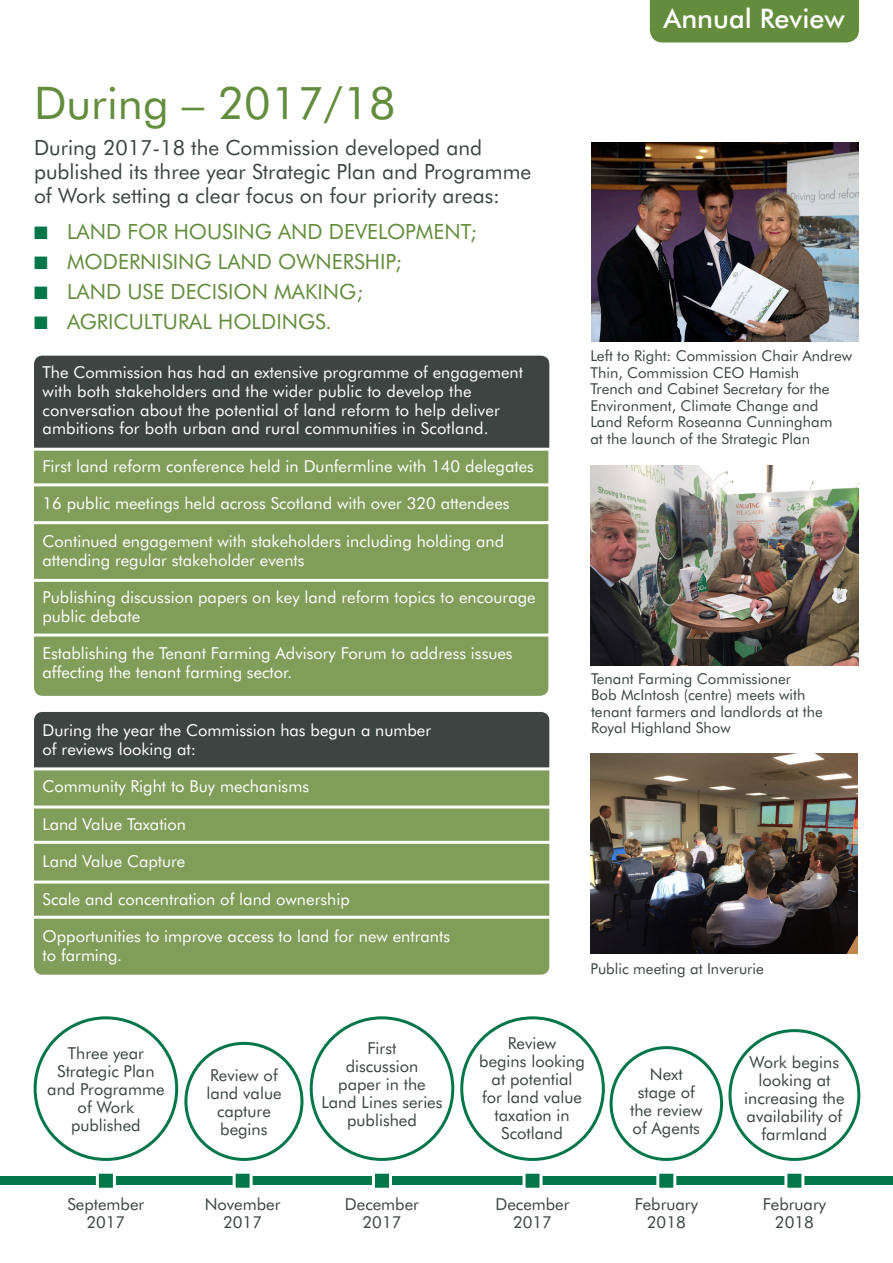
<style>
.page{position:relative;width:893px;height:1263px;background:#fff}
.page>*{position:absolute;margin:0;border:0;box-sizing:border-box;transform-origin:0 0}
.t1{font:45px "Futura BT";color:#638d3d}
.t2{font:500 27px "Futura BT";color:#fff}
.t3{font:21px/24px "Futura BT";color:#3c4542}
.t4{font:21px "Futura BT";color:#638d3d}
.t5{font:16.5px/18.8px "Futura BT";color:#fff}
.t6{font:16.5px/18px "Futura BT";color:#3c4542;text-align:center}
.t7{font:15px/16.5px "Futura BT";color:#3c4542}
.s1{color:#007649}
</style>
<div class="page">
<img style="left:590px;top:466px;width:268px;height:200px">
<div style="left:34px;top:451px;width:514px;height:245px;background:#809d59"></div>
<div style="left:34px;top:356px;width:515px;height:92px;background:#3c4542"></div>
<div style="left:650px;top:0;width:209px;height:43px;background:#638d3d"></div>
<hr style="left:34px;top:483px;width:519px;height:3px;background:#fff">
<hr style="left:34px;top:521px;width:518px;height:3px;background:#fff">
<hr style="left:34px;top:579px;width:519px;height:3px;background:#fff">
<hr style="left:34px;top:633px;width:518px;height:3px;background:#fff">
<div style="left:34px;top:770px;width:515px;height:205px;background:#809d59"></div>
<div style="left:34px;top:712px;width:515px;height:55px;background:#3c4542"></div>
<hr style="left:34px;top:805px;width:518px;height:3px;background:#fff">
<hr style="left:34px;top:841px;width:518px;height:3px;background:#fff">
<hr style="left:34px;top:916px;width:518px;height:3px;background:#fff">
<hr style="left:34px;top:880px;width:518px;height:3px;background:#fff">
<img style="left:591px;top:142px;width:268px;height:200px">
<div style="left:0;top:1176px;width:893px;height:9px;background:#007649"></div>
<svg style="left:372px;top:1173px;width:20px;height:15px"></svg>
<div style="left:310px;top:1016px;width:144px;height:145px;border:3px solid #007649;border-radius:50%"></div>
<svg style="left:522px;top:1173px;width:21px;height:15px"></svg>
<div style="left:460px;top:1016px;width:145px;height:145px;border:3px solid #007649;border-radius:50%"></div>
<div style="left:184px;top:1042px;width:119px;height:119px;border:3px solid #007649;border-radius:50%"></div>
<svg style="left:95px;top:1173px;width:21px;height:15px"></svg>
<div style="left:34px;top:1016px;width:144px;height:145px;border:3px solid #007649;border-radius:50%"></div>
<svg style="left:232px;top:1173px;width:21px;height:15px"></svg>
<svg style="left:784px;top:1173px;width:21px;height:15px"></svg>
<div style="left:728px;top:1029px;width:132px;height:132px;border:3px solid #007649;border-radius:50%"></div>
<svg style="left:656px;top:1173px;width:21px;height:15px"></svg>
<div style="left:610px;top:1046px;width:113px;height:115px;border:3px solid #007649;border-radius:50%"></div>
<img style="left:590px;top:753px;width:268px;height:200px">
<h1 class="t1" style="left:34px;top:76px;width:363px">During – 2017/18</h1>
<p class="t3" style="left:34px;top:136px;width:499px">During 2017-18 the Commission developed and published its three year Strategic Plan and Programme of Work setting a clear focus on four priority areas:</p>
<p class="t4" style="left:34px;top:219px;width:444px"><span class="s1">■</span> LAND FOR HOUSING AND DEVELOPMENT;</p>
<p class="t4" style="left:34px;top:249px;width:369px"><span class="s1">■</span> MODERNISING LAND OWNERSHIP;</p>
<p class="t4" style="left:34px;top:279px;width:331px"><span class="s1">■</span> LAND USE DECISION MAKING;</p>
<p class="t4" style="left:34px;top:309px;width:299px"><span class="s1">■</span> AGRICULTURAL HOLDINGS.</p>
<p class="t5" style="left:43px;top:363px;width:482px">The Commission has had an extensive programme of engagement with both stakeholders and the wider public to develop the conversation about the potential of land reform to help deliver ambitions for both urban and rural communities in Scotland.</p>
<p class="t5" style="left:43px;top:456px;width:493px">First land reform conference held in Dunfermline with 140 delegates</p>
<p class="t5" style="left:43px;top:494px;width:469px">16 public meetings held across Scotland with over 320 attendees</p>
<p class="t5" style="left:43px;top:532px;width:463px">Continued engagement with stakeholders including holding and attending regular stakeholder events</p>
<p class="t5" style="left:43px;top:588px;width:495px">Publishing discussion papers on key land reform topics to encourage public debate</p>
<p class="t5" style="left:43px;top:644px;width:472px">Establishing the Tenant Farming Advisory Forum to address issues affecting the tenant farming sector.</p>
<p class="t5" style="left:43px;top:721px;width:390px">During the year the Commission has begun a number of reviews looking at:</p>
<p class="t5" style="left:43px;top:777px;width:268px">Community Right to Buy mechanisms</p>
<p class="t5" style="left:43px;top:814px;width:145px">Land Value Taxation</p>
<p class="t5" style="left:43px;top:852px;width:144px">Land Value Capture</p>
<p class="t5" style="left:43px;top:889px;width:309px">Scale and concentration of land ownership</p>
<p class="t5" style="left:43px;top:927px;width:409px">Opportunities to improve access to land for new entrants to farming.</p>
<h2 class="t2" style="left:663px;top:2px;width:183px">Annual Review</h2>
<p class="t7" style="left:590px;top:347px;width:263px">Left to Right: Commission Chair Andrew Thin, Commission CEO Hamish<br>Trench and Cabinet Secretary for the Environment, Climate Change and Land Reform Roseanna Cunningham<br>at the launch of the Strategic Plan</p>
<p class="t7" style="left:591px;top:670px;width:233px">Tenant Farming Commissioner<br>Bob McIntosh (centre) meets with tenant farmers and landlords at the<br>Royal Highland Show</p>
<p class="t7" style="left:590px;top:960px;width:175px">Public meeting at Inverurie</p>
<p class="t6" style="left:47px;top:1044px;width:119px">Three year<br>Strategic Plan and Programme of Work published</p>
<p class="t6" style="left:67px;top:1195px;width:78px">September<br>2017</p>
<p class="t6" style="left:206px;top:1066px;width:77px">Review of land value capture begins</p>
<p class="t6" style="left:205px;top:1195px;width:77px">November<br>2017</p>
<p class="t6" style="left:321px;top:1039px;width:123px">First<br>discussion<br>paper in the<br>Land Lines series published</p>
<p class="t6" style="left:345px;top:1195px;width:76px">December<br>2017</p>
<p class="t6" style="left:479px;top:1034px;width:107px">Review<br>begins looking at potential<br>for land value taxation in<br>Scotland</p>
<p class="t6" style="left:495px;top:1195px;width:76px">December<br>2017</p>
<p class="t6" style="left:630px;top:1065px;width:74px">Next stage of the review of Agents</p>
<p class="t6" style="left:635px;top:1195px;width:65px">February<br>2018</p>
<p class="t6" style="left:744px;top:1053px;width:102px">Work begins looking at increasing the availability of farmland</p>
<p class="t6" style="left:763px;top:1195px;width:65px">February<br>2018</p>
</div>
